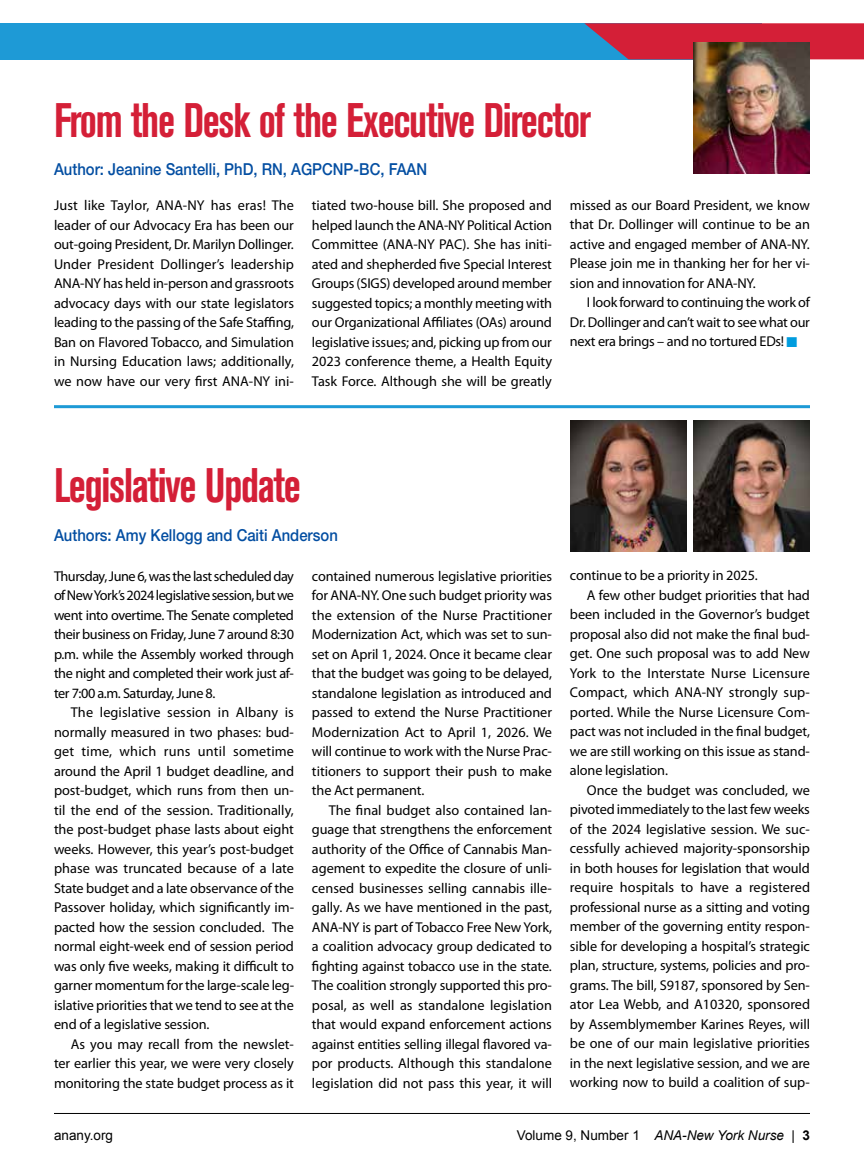
<style>
.page{position:relative;width:864px;height:1175px;background:#fff}
.page>*{position:absolute;margin:0;border:0;box-sizing:border-box;transform-origin:0 0}
.t1{font:700 condensed 48px "Akzidenz Grotesk BE";letter-spacing:-.03em;color:#d41f37;scale:.9 1}
.t2{font:500 16.5px "Helvetica Neue LT Std";color:#034ea2;scale:.9 1}
.t3{font:14.25px/19.5px "Myriad Pro";letter-spacing:-.005em;color:#000;text-align:justify}
.t4{font:13.5px "Arial";color:#000}
.s1{color:#009cde}
.s2{font-style:italic}
.s3{font-weight:700}
</style>
<div class="page">
<div style="left:0;top:23px;width:761px;height:36px;background:#1e9ad6"></div>
<svg style="left:584px;top:23px;width:280px;height:36px;background:#bf2d48"></svg>
<hr style="left:54px;top:1113px;width:756px;height:1px;background:#000">
<img style="left:694px;top:43px;width:116px;height:131px">
<img style="left:694px;top:421px;width:116px;height:130px">
<img style="left:570px;top:421px;width:116px;height:130px">
<hr style="left:54px;top:405px;width:756px;height:3px;background:#1e9ad6">
<h1 class="t1" style="left:54px;top:92px;width:599px">From the Desk of the Executive Director</h1>
<p class="t2" style="left:54px;top:159px;width:416px">Author: Jeanine Santelli, PhD, RN, AGPCNP-BC, FAAN</p>
<p class="t3" style="left:54px;top:196px;width:242px">Just like Taylor, ANA-NY has eras! The leader of our Advocacy Era has been our out-going President, Dr. Marilyn Dollinger.<br>Under President Dollinger’s leadership ANA-NY has held in-person and grassroots advocacy days with our state legislators leading to the passing of the Safe Staffing, Ban on Flavored Tobacco, and Simulation in Nursing Education laws; additionally, we now have our very first ANA-NY ini-</p>
<p class="t3" style="left:312px;top:196px;width:242px">tiated two-house bill. She proposed and helped launch the ANA-NY Political Action Committee (ANA-NY PAC). She has initi&shy;ated and shepherded five Special Interest Groups (SIGS) developed around member suggested topics; a monthly meeting with our Organizational Affiliates (OAs) around legislative issues; and, picking up from our 2023 conference theme, a Health Equity Task Force. Although she will be greatly</p>
<p class="t3" style="left:570px;top:196px;width:241px">missed as our Board President, we know that Dr. Dollinger will continue to be an active and engaged member of ANA-NY.<br>Please join me in thanking her for her vi&shy;sion and innovation for ANA-NY.</p>
<p class="t3" style="left:570px;top:293px;width:242px;text-indent:17px">I look forward to continuing the work of Dr. Dollinger and can’t wait to see what our next era brings – and no tortured EDs! <span class="s1">■</span></p>
<h1 class="t1" style="left:54px;top:458px;width:276px">Legislative Update</h1>
<p class="t2" style="left:54px;top:525px;width:317px">Authors: Amy Kellogg and Caiti Anderson</p>
<p class="t3" style="left:54px;top:566px;width:242px">Thursday, June 6, was the last scheduled day of New York’s 2024 legislative session, but we went into overtime. The Senate completed their business on Friday, June 7 around 8:30 p.m. while the Assembly worked through the night and completed their work just af&shy;ter 7:00 a.m. Saturday, June 8.</p>
<p class="t3" style="left:54px;top:703px;width:242px;text-indent:17px">The legislative session in Albany is normally measured in two phases: bud&shy;get time, which runs until sometime around the April 1 budget deadline, and post-budget, which runs from then un&shy;til the end of the session. Traditionally, the post-budget phase lasts about eight weeks. However, this year’s post-budget phase was truncated because of a late State budget and a late observance of the Passover holiday, which significantly im&shy;pacted how the session concluded. The normal eight-week end of session period was only five weeks, making it difficult to garner momentum for the large-scale leg&shy;islative priorities that we tend to see at the end of a legislative session.</p>
<p class="t3" style="left:54px;top:1034px;width:241px;text-indent:17px">As you may recall from the newslet&shy;ter earlier this year, we were very closely monitoring the state budget process as it</p>
<p class="t3" style="left:312px;top:566px;width:242px">contained numerous legislative priorities for ANA-NY. One such budget priority was the extension of the Nurse Practitioner Modernization Act, which was set to sun&shy;set on April 1, 2024. Once it became clear that the budget was going to be delayed, standalone legislation as introduced and passed to extend the Nurse Practitioner Modernization Act to April 1, 2026. We will continue to work with the Nurse Prac&shy;titioners to support their push to make the Act permanent.</p>
<p class="t3" style="left:312px;top:800px;width:242px;text-indent:17px">The final budget also contained lan&shy;guage that strengthens the enforcement authority of the Office of Cannabis Man&shy;agement to expedite the closure of unli&shy;censed businesses selling cannabis ille&shy;gally. As we have mentioned in the past, ANA-NY is part of Tobacco Free New York, a coalition advocacy group dedicated to fighting against tobacco use in the state.<br>The coalition strongly supported this pro&shy;posal, as well as standalone legislation that would expand enforcement actions against entities selling illegal flavored va&shy;por products. Although this standalone legislation did not pass this year, it will</p>
<p class="t3" style="left:570px;top:566px;width:189px">continue to be a priority in 2025.</p>
<p class="t3" style="left:587px;top:585px;width:225px">A few other budget priorities that had</p>
<p class="t3" style="left:570px;top:605px;width:241px">been included in the Governor’s budget</p>
<p class="t3" style="left:570px;top:624px;width:241px">proposal also did not make the final bud-</p>
<p class="t3" style="left:570px;top:644px;width:241px">get. One such proposal was to add New</p>
<p class="t3" style="left:570px;top:663px;width:242px">York to the Interstate Nurse Licensure</p>
<p class="t3" style="left:570px;top:683px;width:241px">Compact, which ANA-NY strongly sup-</p>
<p class="t3" style="left:570px;top:702px;width:241px">ported. While the Nurse Licensure Com-</p>
<p class="t3" style="left:570px;top:722px;width:242px">pact was not included in the final budget,</p>
<p class="t3" style="left:570px;top:741px;width:242px">we are still working on this issue as stand-</p>
<p class="t3" style="left:570px;top:761px;width:99px">alone legislation.</p>
<p class="t3" style="left:587px;top:780px;width:225px">Once the budget was concluded, we</p>
<p class="t3" style="left:570px;top:800px;width:241px">pivoted immediately to the last few weeks</p>
<p class="t3" style="left:570px;top:819px;width:241px">of the 2024 legislative session. We suc-</p>
<p class="t3" style="left:570px;top:839px;width:241px">cessfully achieved majority-sponsorship</p>
<p class="t3" style="left:570px;top:858px;width:241px">in both houses for legislation that would</p>
<p class="t3" style="left:570px;top:878px;width:242px">require hospitals to have a registered</p>
<p class="t3" style="left:570px;top:897px;width:242px">professional nurse as a sitting and voting</p>
<p class="t3" style="left:570px;top:917px;width:241px">member of the governing entity respon-</p>
<p class="t3" style="left:570px;top:936px;width:242px">sible for developing a hospital’s strategic</p>
<p class="t3" style="left:570px;top:956px;width:241px">plan, structure, systems, policies and pro-</p>
<p class="t3" style="left:570px;top:975px;width:242px">grams. The bill, S9187, sponsored by Sen-</p>
<p class="t3" style="left:570px;top:995px;width:242px">ator Lea Webb, and A10320, sponsored</p>
<p class="t3" style="left:570px;top:1014px;width:242px">by Assemblymember Karines Reyes, will</p>
<p class="t3" style="left:570px;top:1034px;width:241px">be one of our main legislative priorities</p>
<p class="t3" style="left:570px;top:1053px;width:242px">in the next legislative session, and we are</p>
<p class="t3" style="left:570px;top:1073px;width:241px">working now to build a coalition of sup-</p>
<p class="t4" style="left:54px;top:1126px;width:61px">anany.org</p>
<p class="t4" style="left:517px;top:1126px;width:295px">Volume 9, Number 1 <span class="s2">ANA-New York Nurse</span> | <span class="s3">3</span></p>
</div>
